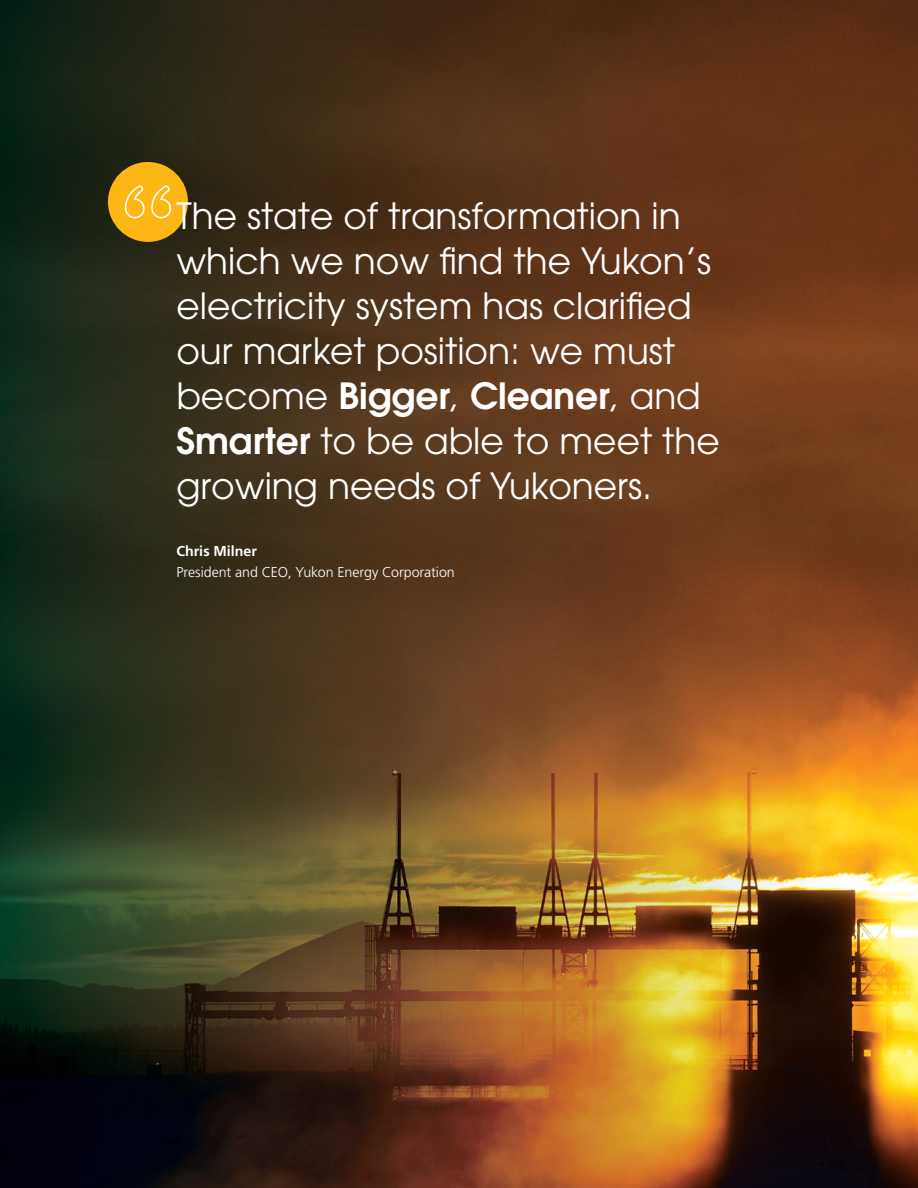
<style>
.page{position:relative;width:918px;height:1188px;background:#fff}
.page>*{position:absolute;margin:0;border:0;box-sizing:border-box;transform-origin:0 0}
.t1{font:36px/45px "ITC Avant Garde Pro";color:#fff}
.t2{font:300 14.25px "Frutiger LT Pro";letter-spacing:-.005em;color:#fff}
.t3{font:700 14.25px "Frutiger LT Pro";color:#fff}
.s1{font-weight:600}
</style>
<div class="page">
<img style="left:0;top:0;width:918px;height:1188px">
<div style="left:108px;top:162px;width:80px;height:80px;background:#fdb714;border-radius:50%"></div>
<svg style="left:125px;top:185px;width:20px;height:34px"></svg>
<svg style="left:151px;top:185px;width:20px;height:34px"></svg>
<p class="t1" style="left:176px;top:192px;width:545px">The state of transformation in which we now find the Yukon’s electricity system has clarified our market position: we must become <span class="s1">Bigger</span>, <span class="s1">Cleaner</span>, and<br><span class="s1">Smarter</span> to be able to meet the growing needs of Yukoners.</p>
<p class="t3" style="left:176px;top:543px;width:82px">Chris Milner</p>
<p class="t2" style="left:176px;top:564px;width:280px">President and CEO, Yukon Energy Corporation</p>
</div>
